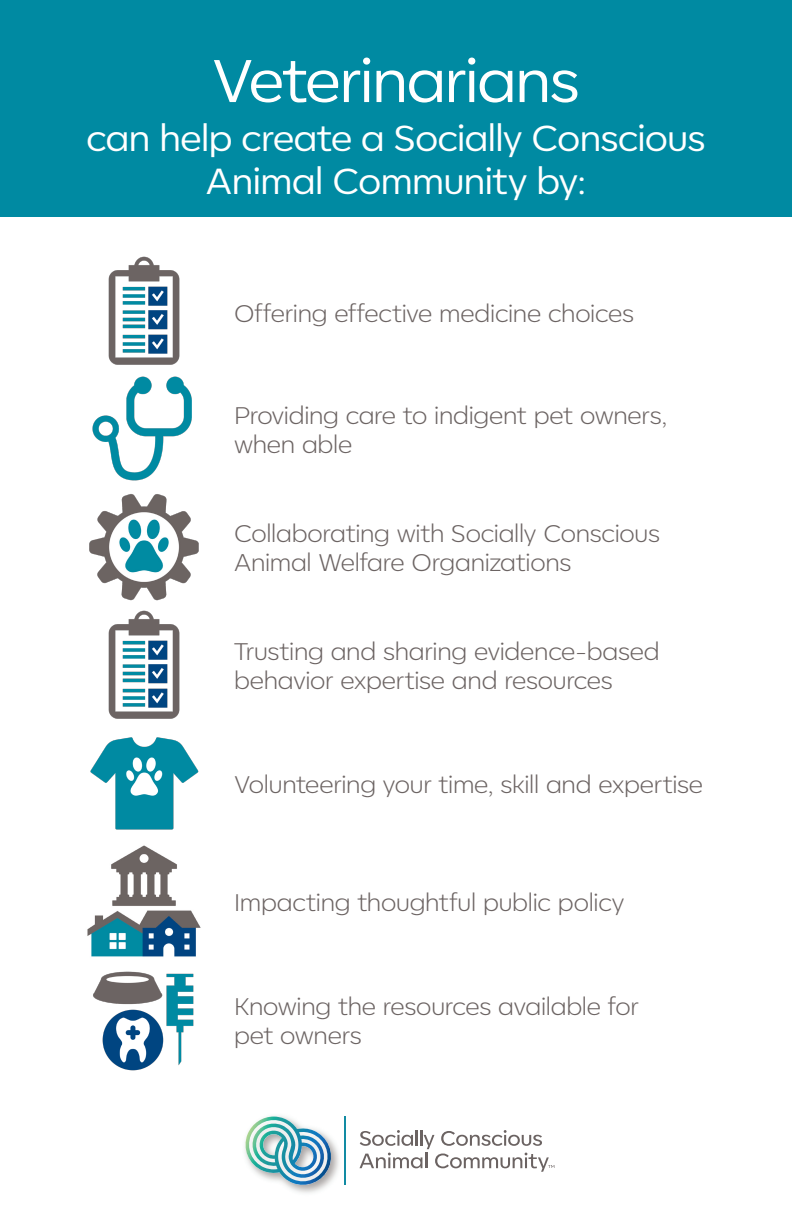
<style>
.page{position:relative;width:792px;height:1224px;background:#fff}
.page>*{position:absolute;margin:0;border:0;box-sizing:border-box;transform-origin:0 0}
.heading_2{font:60px "Corsa Grotesk";letter-spacing:-.025em;color:#fff}
.heading_2-2{font:36px/43.2px "Corsa Grotesk";letter-spacing:-.01em;color:#fff;text-align:center}
.text{font:300 24px/28.9px "Corsa Grotesk";letter-spacing:-.01em;color:#6c6463}
</style>
<div class="page">
<div style="left:0;top:0;width:792px;height:217px;background:#008aa2"></div>
<img style="left:269px;top:1116px;width:77px;height:77px">
<hr style="left:344px;top:1117px;width:2px;height:68px;background:#128ba3">
<img style="left:245px;top:1117px;width:90px;height:72px">
<svg style="left:360px;top:1130px;width:194px;height:42px"></svg>
<img style="left:108px;top:256px;width:72px;height:109px">
<img style="left:92px;top:376px;width:100px;height:105px">
<img style="left:89px;top:494px;width:110px;height:107px">
<img style="left:108px;top:610px;width:72px;height:109px">
<img style="left:90px;top:737px;width:109px;height:93px">
<img style="left:87px;top:845px;width:114px;height:112px">
<img style="left:93px;top:971px;width:101px;height:100px">
<p class="heading_2" style="left:212px;top:43px;width:369px">Veterinarians</p>
<p class="heading_2-2" style="left:87px;top:116px;width:620px">can help create a Socially Conscious<br>Animal Community by:</p>
<p class="text" style="left:234px;top:299px;width:402px">Offering effective medicine choices</p>
<p class="text" style="left:234px;top:401px;width:434px">Providing care to indigent pet owners, when able</p>
<p class="text" style="left:234px;top:519px;width:428px">Collaborating with Socially Conscious<br>Animal Welfare Organizations</p>
<p class="text" style="left:234px;top:637px;width:427px">Trusting and sharing evidence-based behavior expertise and resources</p>
<p class="text" style="left:234px;top:770px;width:471px">Volunteering your time, skill and expertise</p>
<p class="text" style="left:234px;top:888px;width:392px">Impacting thoughtful public policy</p>
<p class="text" style="left:234px;top:992px;width:406px">Knowing the resources available for pet owners</p>
</div>
